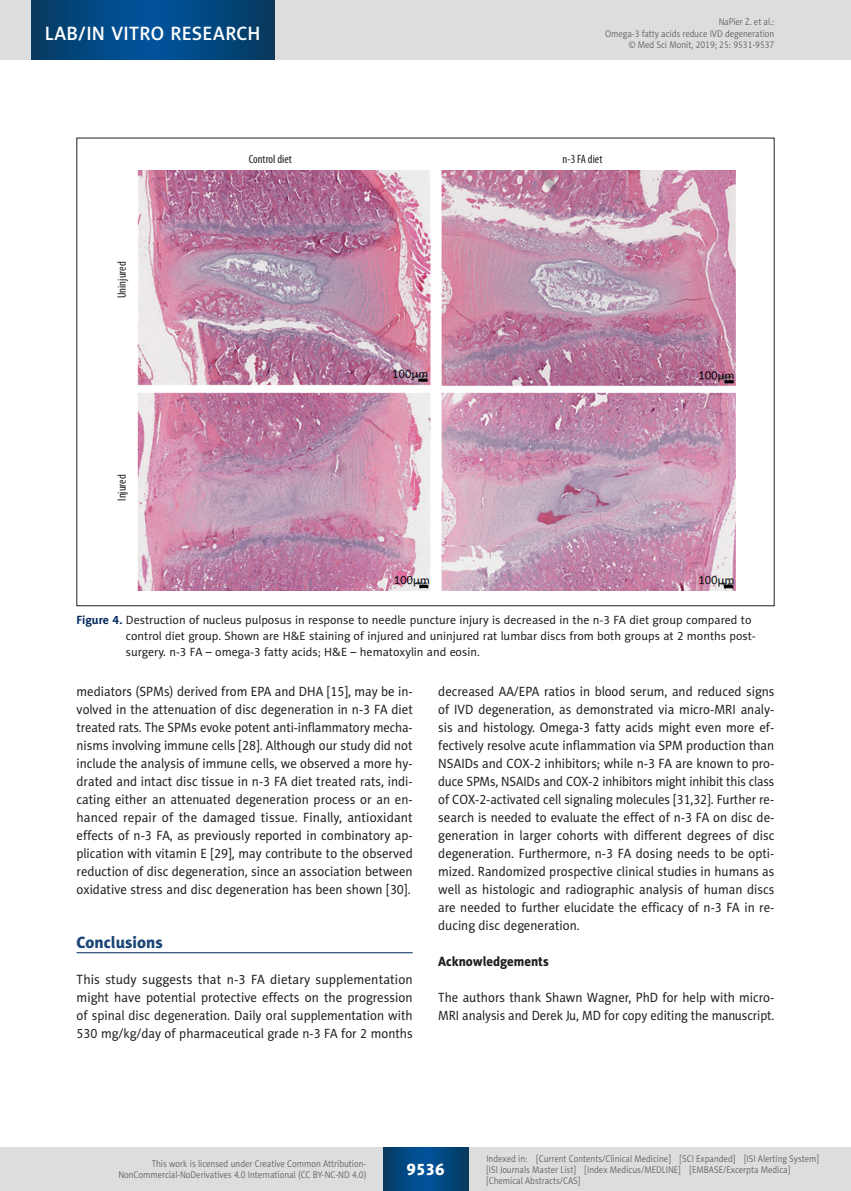
<style>
.page{position:relative;width:851px;height:1191px;background:#fff}
.page>*{position:absolute;margin:0;border:0;box-sizing:border-box;transform-origin:0 0}
.t1{font:19.5px "Naomi Sans EFN Medium";letter-spacing:.015em;color:#fff}
.MSM_Headline_1{font:16.5px "Naomi Sans EFN Heavy";color:#1a4574}
.t2{font:16.5px "Naomi Sans EFN Heavy";color:#fff}
.MSM_Body{font:13.5px/18px "Naomi Sans EFN";color:#231f20;text-align:justify;scale:.95 1}
.MSM_Body-2{font:13.5px/18px "Naomi Sans EFN";color:#231f20;text-align:justify}
.MSM_Headline_2{font:13.5px "Naomi Sans EFN Heavy";color:#231f20;scale:.95 1}
.MSM_Rycina_tytul{font:12px/15.8px "Naomi Sans EFN";color:#231f20}
.t3{font:condensed 12px "Myriad Pro";color:#231f20}
.t4{font:9.75px/11.2px "Naomi Sans EFN Light";color:#57585a;text-align:right;scale:.9 1}
.s1{font-weight:700;color:#00295c}
</style>
<div class="page">
<hr style="left:77px;top:952px;width:335px;height:1px;background:#00295c">
<img style="left:138px;top:170px;width:597px;height:420px">
<div style="left:0;top:1148px;width:850px;height:43px;background:#dcdddf"></div>
<svg style="left:383px;top:1147px;width:85px;height:43px;background:#02477e"></svg>
<div style="left:0;top:0;width:850px;height:60px;background:#dcdddf"></div>
<hr style="left:850px;top:0;width:1px;height:60px;background:#dcdddf">
<svg style="left:32px;top:0;width:242px;height:60px;background:#02477f"></svg>
<h1 class="t1" style="left:45px;top:22px;width:217px">LAB/IN VITRO RESEARCH</h1>
<p class="t4" style="left:605px;top:16px;width:189px">NaPier Z. et al.:<br>Omega-3 fatty acids reduce IVD degeneration © Med Sci Monit, 2019; 25: 9531-9537</p>
<p class="t3" style="left:115px;top:298px;width:38px;rotate:-90deg">Uninjured</p>
<p class="t3" style="left:115px;top:501px;width:28px;rotate:-90deg">Injured</p>
<p class="t3" style="left:249px;top:152px;width:44px">Control diet</p>
<p class="t3" style="left:562px;top:152px;width:41px">n-3 FA diet</p>
<p class="MSM_Rycina_tytul" style="left:126px;top:612px;width:631px;text-indent:-49px"><span class="s1">Figure 4.</span> Destruction of nucleus pulposus in response to needle puncture injury is decreased in the n-3 FA diet group compared to control diet group. Shown are H&amp;E staining of injured and uninjured rat lumbar discs from both groups at 2 months post&shy;surgery. n-3 FA – omega-3 fatty acids; H&amp;E – hematoxylin and eosin.</p>
<p class="MSM_Body" style="left:77px;top:682px;width:355px">mediators (SPMs) derived from EPA and DHA [15], may be in&shy;volved in the attenuation of disc degeneration in n-3 FA diet treated rats. The SPMs evoke potent anti-inflammatory mecha&shy;nisms involving immune cells [28]. Although our study did not include the analysis of immune cells, we observed a more hy&shy;drated and intact disc tissue in n-3 FA diet treated rats, indi&shy;cating either an attenuated degeneration process or an en&shy;hanced repair of the damaged tissue. Finally, antioxidant effects of n-3 FA, as previously reported in combinatory ap&shy;plication with vitamin E [29], may contribute to the observed reduction of disc degeneration, since an association between oxidative stress and disc degeneration has been shown [30].</p>
<p class="MSM_Headline_1" style="left:77px;top:932px;width:88px">Conclusions</p>
<p class="MSM_Body-2" style="left:77px;top:970px;width:337px">This study suggests that n-3 FA dietary supplementation might have potential protective effects on the progression of spinal disc degeneration. Daily oral supplementation with 530 mg/kg/day of pharmaceutical grade n-3 FA for 2 months</p>
<p class="MSM_Body" style="left:438px;top:682px;width:355px">decreased AA/EPA ratios in blood serum, and reduced signs of IVD degeneration, as demonstrated via micro-MRI analy&shy;sis and histology. Omega-3 fatty acids might even more ef&shy;fectively resolve acute inflammation via SPM production than NSAIDs and COX-2 inhibitors; while n-3 FA are known to pro&shy;duce SPMs, NSAIDs and COX-2 inhibitors might inhibit this class of COX-2-activated cell signaling molecules [31,32]. Further re&shy;search is needed to evaluate the effect of n-3 FA on disc de&shy;generation in larger cohorts with different degrees of disc degeneration. Furthermore, n-3 FA dosing needs to be opti&shy;mized. Randomized prospective clinical studies in humans as well as histologic and radiographic analysis of human discs are needed to further elucidate the efficacy of n-3 FA in re&shy;ducing disc degeneration.</p>
<p class="MSM_Headline_2" style="left:438px;top:953px;width:118px">Acknowledgements</p>
<p class="MSM_Body" style="left:438px;top:988px;width:355px">The authors thank Shawn Wagner, PhD for help with micro-<br>MRI analysis and Derek Ju, MD for copy editing the manuscript.</p>
<p class="t4" style="left:118px;top:1158px;width:277px">This work is licensed under Creative Common Attribution-<br>NonCommercial-NoDerivatives 4.0 International (CC BY-NC-ND 4.0)</p>
<p class="t2" style="left:406px;top:1159px;width:40px">9536</p>
<p class="t4" style="left:486px;top:1152px;width:371px;text-align:left">Indexed in: [Current Contents/Clinical Medicine] [SCI Expanded] [ISI Alerting System] [ISI Journals Master List] [Index Medicus/MEDLINE] [EMBASE/Excerpta Medica] [Chemical Abstracts/CAS]</p>
</div>
